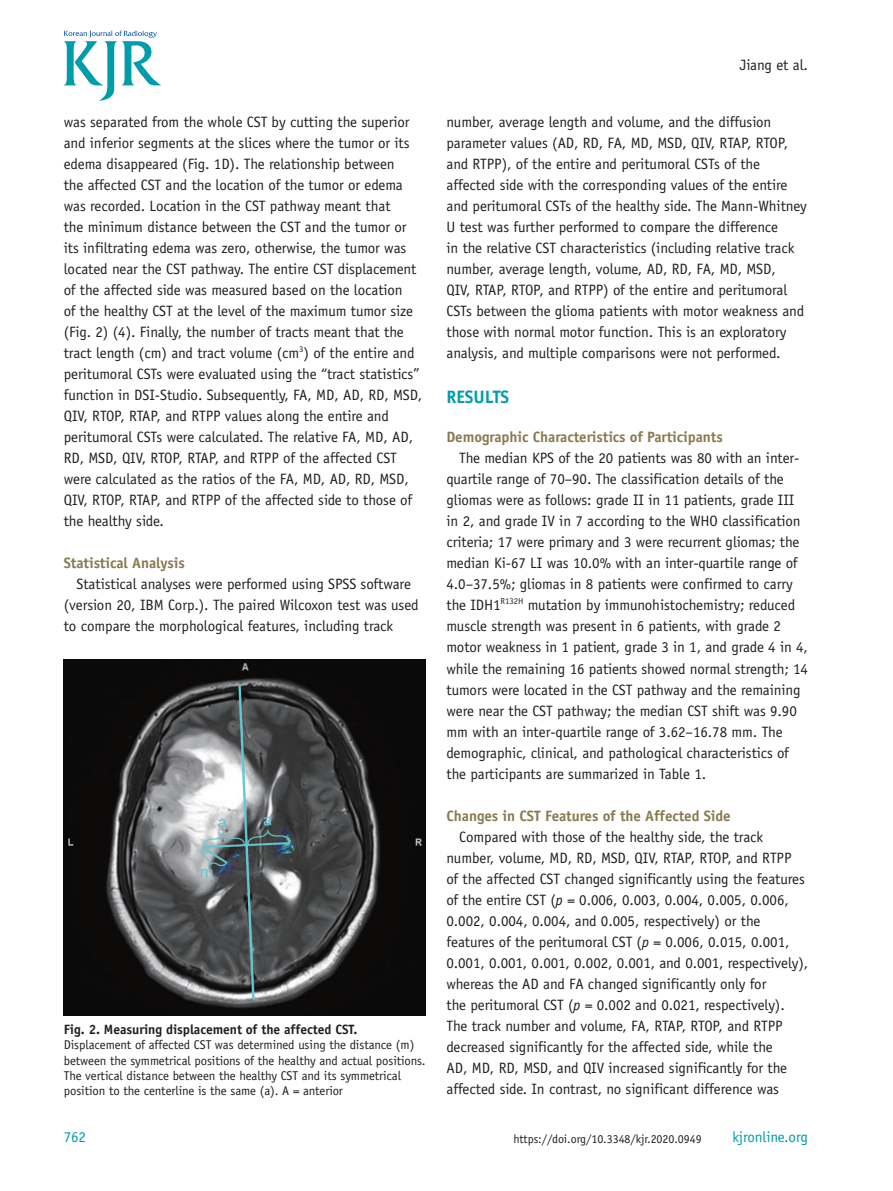
<style>
.page{position:relative;width:893px;height:1191px;background:#fff}
.page>*{position:absolute;margin:0;border:0;box-sizing:border-box;transform-origin:0 0}
.t1{font:700 18px "Officina Sans Std";letter-spacing:-.005em;color:#009caa}
.t2{font:15px/21px "Officina Sans Std";letter-spacing:-.005em;color:#231f20}
.t3{font:700 15px "Officina Sans Std";letter-spacing:-.005em;color:#887a51}
.t4{font:15px "Officina Sans Std";letter-spacing:-.005em;color:#009caa}
.t5{font:700 13.5px "Officina Sans Std";letter-spacing:-.005em;color:#231f20}
.t6{font:12.75px/15.3px "Officina Sans Std";letter-spacing:-.005em;color:#231f20}
.t7{font:12px "Officina Sans Std";letter-spacing:-.005em;color:#231f20}
.s1{font-style:italic}
</style>
<div class="page">
<svg style="left:64px;top:31px;width:97px;height:70px"></svg>
<img style="left:64px;top:659px;width:361px;height:356px">
<p class="t2" style="left:64px;top:112px;width:360px">was separated from the whole CST by cutting the superior and inferior segments at the slices where the tumor or its edema disappeared (Fig. 1D). The relationship between<br>the affected CST and the location of the tumor or edema was recorded. Location in the CST pathway meant that<br>the minimum distance between the CST and the tumor or its infiltrating edema was zero, otherwise, the tumor was located near the CST pathway. The entire CST displacement of the affected side was measured based on the location<br>of the healthy CST at the level of the maximum tumor size (Fig. 2) (4). Finally, the number of tracts meant that the tract length (cm) and tract volume (cm<sup>3</sup>) of the entire and peritumoral CSTs were evaluated using the “tract statistics” function in DSI-Studio. Subsequently, FA, MD, AD, RD, MSD, QIV, RTOP, RTAP, and RTPP values along the entire and peritumoral CSTs were calculated. The relative FA, MD, AD, RD, MSD, QIV, RTOP, RTAP, and RTPP of the affected CST were calculated as the ratios of the FA, MD, AD, RD, MSD, QIV, RTOP, RTAP, and RTPP of the affected side to those of the healthy side.</p>
<p class="t3" style="left:64px;top:554px;width:123px">Statistical Analysis</p>
<p class="t2" style="left:64px;top:574px;width:356px;text-indent:13px">Statistical analyses were performed using SPSS software (version 20, IBM Corp.). The paired Wilcoxon test was used to compare the morphological features, including track</p>
<p class="t5" style="left:64px;top:1020px;width:295px">Fig. 2. Measuring displacement of the affected CST.</p>
<p class="t6" style="left:64px;top:1037px;width:363px">Displacement of affected CST was determined using the distance (m) between the symmetrical positions of the healthy and actual positions.<br>The vertical distance between the healthy CST and its symmetrical position to the centerline is the same (a). A = anterior</p>
<p class="t4" style="left:64px;top:1128px;width:24px">762</p>
<p class="t2" style="left:740px;top:54px;width:70px">Jiang et al.</p>
<p class="t2" style="left:446px;top:112px;width:362px">number, average length and volume, and the diffusion parameter values (AD, RD, FA, MD, MSD, QIV, RTAP, RTOP, and RTPP), of the entire and peritumoral CSTs of the affected side with the corresponding values of the entire and peritumoral CSTs of the healthy side. The Mann-Whitney U test was further performed to compare the difference<br>in the relative CST characteristics (including relative track number, average length, volume, AD, RD, FA, MD, MSD,<br>QIV, RTAP, RTOP, and RTPP) of the entire and peritumoral CSTs between the glioma patients with motor weakness and those with normal motor function. This is an exploratory analysis, and multiple comparisons were not performed.</p>
<p class="t1" style="left:446px;top:385px;width:64px">RESULTS</p>
<p class="t3" style="left:446px;top:428px;width:278px">Demographic Characteristics of Participants</p>
<p class="t2" style="left:446px;top:448px;width:363px;text-indent:13px">The median KPS of the 20 patients was 80 with an inter&shy;quartile range of 70–90. The classification details of the gliomas were as follows: grade II in 11 patients, grade III in 2, and grade IV in 7 according to the WHO classification criteria; 17 were primary and 3 were recurrent gliomas; the median Ki-67 LI was 10.0% with an inter-quartile range of 4.0–37.5%; gliomas in 8 patients were confirmed to carry the IDH1<sup>R132H</sup> mutation by immunohistochemistry; reduced muscle strength was present in 6 patients, with grade 2 motor weakness in 1 patient, grade 3 in 1, and grade 4 in 4, while the remaining 16 patients showed normal strength; 14 tumors were located in the CST pathway and the remaining were near the CST pathway; the median CST shift was 9.90 mm with an inter-quartile range of 3.62–16.78 mm. The demographic, clinical, and pathological characteristics of the participants are summarized in Table 1.</p>
<p class="t3" style="left:446px;top:806px;width:286px">Changes in CST Features of the Affected Side</p>
<p class="t2" style="left:446px;top:826px;width:363px;text-indent:13px">Compared with those of the healthy side, the track number, volume, MD, RD, MSD, QIV, RTAP, RTOP, and RTPP<br>of the affected CST changed significantly using the features of the entire CST (<span class="s1">p</span> = 0.006, 0.003, 0.004, 0.005, 0.006, 0.002, 0.004, 0.004, and 0.005, respectively) or the features of the peritumoral CST (<span class="s1">p</span> = 0.006, 0.015, 0.001, 0.001, 0.001, 0.001, 0.002, 0.001, and 0.001, respectively), whereas the AD and FA changed significantly only for<br>the peritumoral CST (<span class="s1">p</span> = 0.002 and 0.021, respectively).<br>The track number and volume, FA, RTAP, RTOP, and RTPP decreased significantly for the affected side, while the<br>AD, MD, RD, MSD, and QIV increased significantly for the affected side. In contrast, no significant difference was</p>
<p class="t7" style="left:513px;top:1132px;width:190px">https://doi.org/10.3348/kjr.2020.0949</p>
<p class="t4" style="left:732px;top:1128px;width:77px">kjronline.org</p>
</div>
